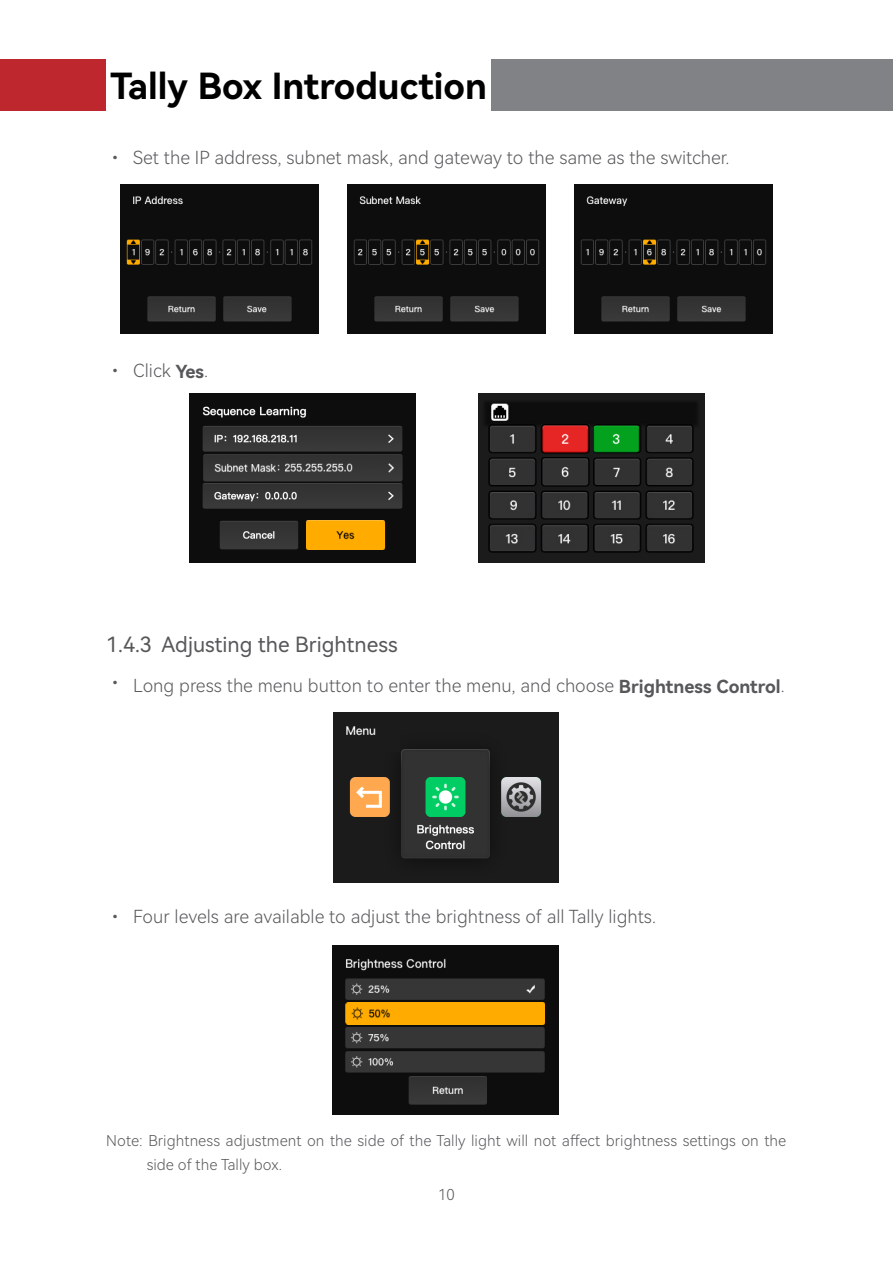
<style>
.page{position:relative;width:893px;height:1263px;background:#fff}
.page>*{position:absolute;margin:0;border:0;box-sizing:border-box;transform-origin:0 0}
.大标题{font:36px "Harmony OS Sans SC Bold";color:#000}
.二级标题{font:21px "Harmony OS Sans SC";color:#57585a}
.t1{font:18px "Harmony OS Sans SC Light";color:#57585a}
.图片标注{font:15px/24px "Harmony OS Sans SC Light";letter-spacing:.005em;color:#57585a}
.s1{font-family:"Harmony OS Sans SC Bold"}
</style>
<div class="page">
<div style="left:106px;top:60px;width:787px;height:51px;background:#808285"></div>
<div style="left:0;top:60px;width:106px;height:51px;background:#be272d"></div>
<div style="left:106px;top:57px;width:385px;height:56px;background:#fff"></div>
<img style="left:120px;top:185px;width:199px;height:149px">
<img style="left:574px;top:185px;width:198px;height:149px">
<img style="left:347px;top:185px;width:199px;height:149px">
<img style="left:479px;top:393px;width:225px;height:169px">
<img style="left:541px;top:457px;width:48px;height:29px">
<img style="left:541px;top:425px;width:48px;height:29px">
<img style="left:593px;top:425px;width:47px;height:28px">
<img style="left:333px;top:713px;width:226px;height:169px">
<img style="left:333px;top:713px;width:66px;height:39px">
<img style="left:189px;top:393px;width:227px;height:169px">
<div style="left:307px;top:521px;width:78px;height:28px;background:#ffab00"></div>
<img style="left:201px;top:453px;width:202px;height:29px">
<img style="left:280px;top:458px;width:82px;height:20px">
<img style="left:332px;top:945px;width:227px;height:170px">
<div style="left:346px;top:1003px;width:199px;height:21px;background:#ffab00"></div>
<p class="大标题" style="left:111px;top:61px;width:378px">Tally Box Introduction</p>
<p class="t1" style="left:106px;top:145px;width:625px">• Set the IP address, subnet mask, and gateway to the same as the switcher.</p>
<p class="t1" style="left:106px;top:358px;width:103px">• Click <span class="s1">Yes</span>.</p>
<p class="二级标题" style="left:106px;top:629px;width:293px">1.4.3 Adjusting the Brightness</p>
<p class="t1" style="left:106px;top:673px;width:680px">• Long press the menu button to enter the menu, and choose <span class="s1">Brightness Control</span>.</p>
<p class="t1" style="left:106px;top:904px;width:551px">• Four levels are available to adjust the brightness of all Tally lights.</p>
<p class="图片标注" style="left:147px;top:1128px;width:641px;text-indent:-40px">Note: Brightness adjustment on the side of the Tally light will not affect brightness settings on the side of the Tally box.</p>
<p class="图片标注" style="left:438px;top:1182px;width:18px">10</p>
</div>
